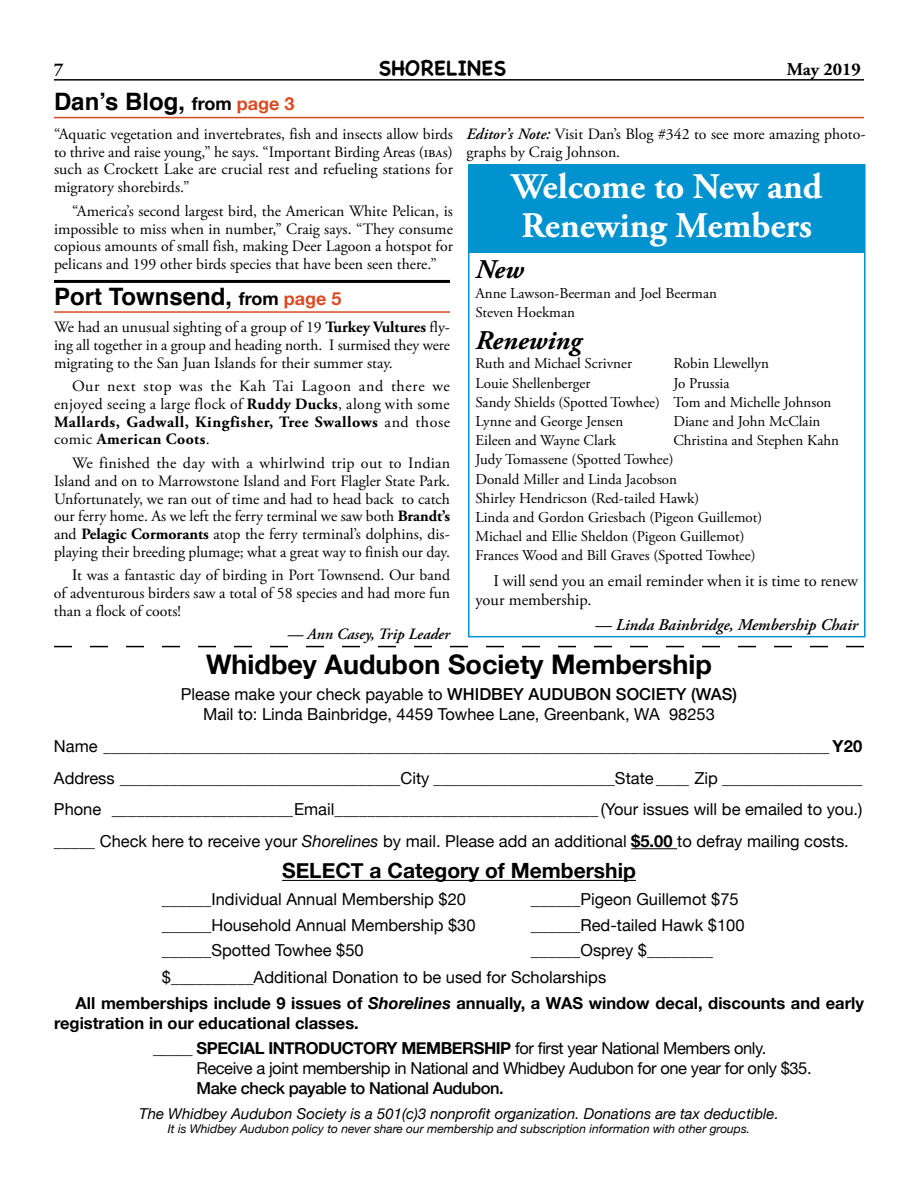
<style>
.page{position:relative;width:918px;height:1188px;background:#fff}
.page>*{position:absolute;margin:0;border:0;box-sizing:border-box;transform-origin:0 0}
.t1{font:700 36px/39px "Adobe Garamond Pro";color:#fff}
.t2{font:700 27px "Helvetica Neue";color:#000}
.t3{font:italic 700 27px "Adobe Garamond Pro";color:#000}
.t4{font:700 24px "Helvetica";color:#000}
.t5{font:700 21px "Helvetica Neue";color:#000}
.t6{font:700 21px "Chalkboard SE";color:#000}
.t7{font:700 18px "Adobe Garamond Pro";color:#000}
.t8{font:16.5px/31.8px "Helvetica Neue";color:#000;text-align:center}
.t9{font:700 16.5px/25.8px "Helvetica Neue";color:#000}
.t10{font:16.5px "Helvetica Neue";letter-spacing:-.025em;color:#000}
.t11{font:16.5px/19.2px "Adobe Garamond Pro";color:#000}
.t12{font:500 16.5px "Helvetica Neue";letter-spacing:-.025em;color:#000}
.t13{font:italic 600 16.5px "Adobe Garamond Pro";color:#000}
.t14{font:15.75px/17.7px "Adobe Garamond Pro";color:#000;text-align:justify}
.t15{font:italic 600 15.75px "Adobe Garamond Pro";color:#000}
.t16{font:15px/19.2px "Adobe Garamond Pro";color:#000}
.t17{font:italic 15px "Helvetica Neue";color:#000}
.t18{font:italic 12px "Helvetica Neue";color:#000}
.s1{font-family:"Helvetica Neue";font-size:18px}
.s2{font-family:"Helvetica Neue";font-size:18px;color:#da4b22}
.s3{font-weight:700}
.s4{font-family:"Times New Roman"}
.s5{font-weight:600;font-style:italic}
.s6{font-weight:500}
.s7{font-style:italic}
.s8{font-weight:400}
</style>
<div class="page">
<hr style="left:54px;top:79px;width:810px;height:2px;background:#000">
<svg style="left:54px;top:646px;width:810px;height:1px"></svg>
<hr style="left:631px;top:848px;width:46px;height:1px;background:#000">
<hr style="left:282px;top:880px;width:354px;height:1px;background:#000">
<hr style="left:54px;top:280px;width:396px;height:3px;background:#000">
<hr style="left:54px;top:311px;width:396px;height:2px;background:#da4b22">
<div style="left:469px;top:165px;width:396px;height:88px;background:#0193cf"></div>
<div style="left:468px;top:164px;width:398px;height:473px;border:2px solid #0193cf"></div>
<hr style="left:54px;top:117px;width:810px;height:1px;background:#da4b22">
<p class="t7" style="left:54px;top:58px;width:11px">7</p>
<h3 class="t6" style="left:379px;top:55px;width:129px">SHORELINES</h3>
<p class="t7" style="left:787px;top:58px;width:76px">May 2019</p>
<h3 class="t4" style="left:54px;top:82px;width:242px">Dan’s Blog, <span class="s1">from</span> <span class="s2">page 3</span></h3>
<p class="t14" style="left:54px;top:126px;width:401px">“Aquatic vegetation and invertebrates, fish and insects allow birds to thrive and raise young,” he says. “Important Birding Areas (ibas) such as Crockett Lake are crucial rest and refueling stations for migratory shorebirds.”</p>
<p class="t14" style="left:54px;top:203px;width:401px;text-indent:18px">“America’s second largest bird, the American White Pelican, is impossible to miss when in number,” Craig says. “They consume copious amounts of small fish, making Deer Lagoon a hotspot for pelicans and 199 other birds species that have been seen there.”</p>
<h3 class="t4" style="left:54px;top:277px;width:289px">Port Townsend, <span class="s1">from</span> <span class="s2">page 5</span></h3>
<p class="t14" style="left:54px;top:319px;width:398px">We had an unusual sighting of a group of 19 <span class="s3">Turkey Vultures</span> fly&shy;ing all together in a group and heading north. I surmised they were migrating to the San Juan Islands for their summer stay.</p>
<p class="t14" style="left:54px;top:378px;width:398px;text-indent:18px">Our next stop was the Kah Tai Lagoon and there we enjoyed seeing a large flock of <span class="s3">Ruddy Ducks</span>, along with some <span class="s3">Mallards, Gadwall, Kingfisher, Tree Swallows</span> and those comic <span class="s3">American Coots</span>.</p>
<p class="t14" style="left:54px;top:455px;width:398px;text-indent:18px">We finished the day with a whirlwind trip out to Indian Island and on to Marrowstone Island and Fort Flagler State Park.<br>Unfortunately, we ran out of time and had to head back to catch our ferry home. As we left the ferry terminal we saw both <span class="s3">Brandt’s </span>and <span class="s3">Pelagic Cormorants</span> atop the ferry terminal’s dolphins, dis&shy;playing their breeding plumage; what a great way to finish our day.</p>
<p class="t14" style="left:54px;top:567px;width:398px;text-indent:18px"><span class="s4">I</span>t was a fantastic day of birding in Port Townsend. Our band of adventurous birders saw a total of 58 species and had more fun than a flock of coots!</p>
<p class="t15" style="left:288px;top:625px;width:164px">— Ann Casey, Trip Leader</p>
<p class="t14" style="left:466px;top:125px;width:400px;line-height:18.6px"><span class="s5">Editor’s Note:</span> Visit Dan’s Blog #342 to see more amazing photo&shy;graphs by Craig Johnson.</p>
<h1 class="t1" style="left:511px;top:168px;width:312px">Welcome to New and<br>Renewing Members</h1>
<h2 class="t3" style="left:475px;top:254px;width:50px">New</h2>
<p class="t16" style="left:475px;top:284px;width:243px">Anne Lawson-Beerman and Joel Beerman<br>Steven Hoekman</p>
<h2 class="t3" style="left:476px;top:325px;width:107px">Renewing</h2>
<p class="t16" style="left:476px;top:355px;width:186px">Ruth and Michael Scrivner<br>Louie Shellenberger<br>Sandy Shields (Spotted Towhee)<br>Lynne and George Jensen<br>Eileen and Wayne Clark</p>
<p class="t16" style="left:674px;top:355px;width:97px">Robin Llewellyn</p>
<p class="t16" style="left:674px;top:374px;width:58px">Jo Prussia</p>
<p class="t16" style="left:674px;top:393px;width:160px">Tom and Michelle Johnson</p>
<p class="t16" style="left:674px;top:412px;width:148px">Diane and John McClain</p>
<p class="t16" style="left:674px;top:431px;width:167px">Christina and Stephen Kahn</p>
<p class="t16" style="left:476px;top:451px;width:200px">Judy Tomassene (Spotted Towhee)</p>
<p class="t16" style="left:476px;top:470px;width:203px">Donald Miller and Linda Jacobson</p>
<p class="t16" style="left:476px;top:489px;width:225px">Shirley Hendricson (Red-tailed Hawk)</p>
<p class="t16" style="left:476px;top:508px;width:288px">Linda and Gordon Griesbach (Pigeon Guillemot)</p>
<p class="t16" style="left:476px;top:527px;width:271px">Michael and Ellie Sheldon (Pigeon Guillemot)</p>
<p class="t16" style="left:476px;top:547px;width:282px">Frances Wood and Bill Graves (Spotted Towhee)</p>
<p class="t11" style="left:476px;top:571px;width:385px;text-indent:18px">I will send you an email reminder when it is time to renew your membership.</p>
<p class="t13" style="left:595px;top:615px;width:264px">— Linda Bainbridge, Membership Chair</p>
<h2 class="t2" style="left:206px;top:644px;width:507px">Whidbey Audubon Society Membership</h2>
<p class="t8" style="left:181px;top:685px;width:558px;line-height:19.8px">Please make your check payable to <span class="s6">WHIDBEY AUDUBON SOCIETY (WAS)<br></span>Mail to: Linda Bainbridge, 4459 Towhee Lane, Greenbank, WA 98253</p>
<p class="t8" style="left:54px;top:731px;width:810px;text-align:justify">Name ________________________________________________________________________________________ <span class="s3">Y20<br></span>Address __________________________________City ______________________State ____ Zip _________________ Phone ______________________Email________________________________ (Your issues will be emailed to you.) _____ Check here to receive your <span class="s7">Shorelines</span> by mail. Please add an additional <span class="s3">$5.00</span> to defray mailing costs.</p>
<h3 class="t5" style="left:282px;top:854px;width:355px">SELECT a Category of Membership</h3>
<p class="t8" style="left:162px;top:884px;width:306px">______Individual Annual Membership $20</p>
<p class="t8" style="left:531px;top:884px;width:209px">______Pigeon Guillemot $75</p>
<p class="t8" style="left:162px;top:910px;width:315px">______Household Annual Membership $30</p>
<p class="t8" style="left:531px;top:910px;width:215px">______Red-tailed Hawk $100</p>
<p class="t8" style="left:162px;top:936px;width:203px">______Spotted Towhee $50</p>
<p class="t8" style="left:531px;top:936px;width:184px">______Osprey $________</p>
<p class="t8" style="left:162px;top:962px;width:446px">$__________Additional Donation to be used for Scholarships</p>
<p class="t9" style="left:76px;top:990px;width:790px">All memberships include 9 issues of <span class="s7">Shorelines</span> annually, a WAS window decal, discounts and early</p>
<p class="t9" style="left:153px;top:1010px;width:615px;text-indent:-99px">registration in our educational classes.<br><span class="s8">_____</span> SPECIAL INTRODUCTORY MEMBERSHIP <span class="s8">for first year National Members only.</span></p>
<p class="t10" style="left:196px;top:1056px;width:617px">Receive a joint membership in National and Whidbey Audubon for one year for only $35.</p>
<p class="t12" style="left:196px;top:1075px;width:309px">Make check payable to National Audubon.</p>
<p class="t17" style="left:139px;top:1103px;width:641px">The Whidbey Audubon Society is a 501(c)3 nonprofit organization. Donations are tax deductible.</p>
<p class="t18" style="left:168px;top:1120px;width:584px">It is Whidbey Audubon policy to never share our membership and subscription information with other groups.</p>
</div>
